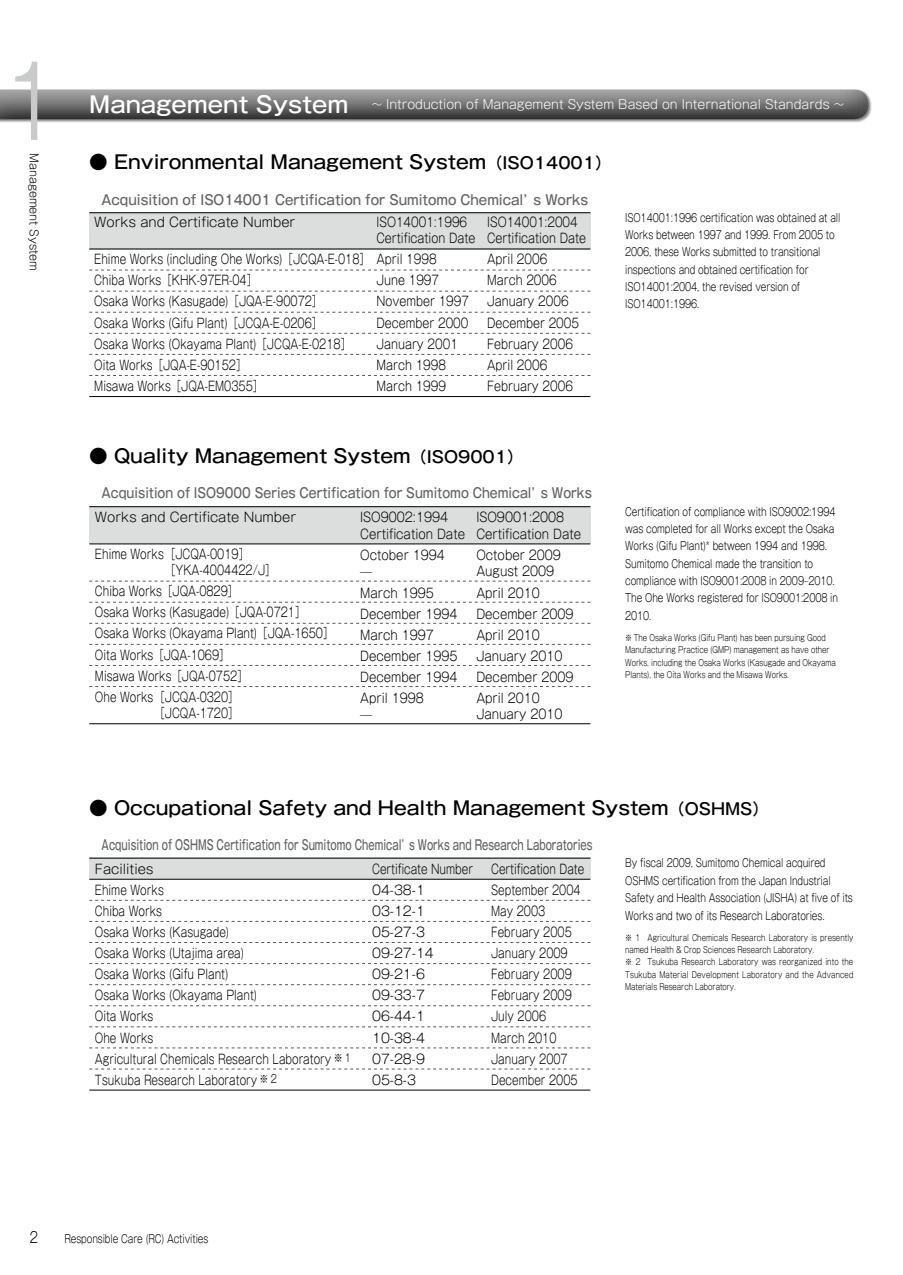
<style>
.page{position:relative;width:903px;height:1275px;background:#fff}
.page>*{position:absolute;margin:0;border:0;box-sizing:border-box;transform-origin:0 0}
.t1{font:300 99.23px "Gothic MB101 Pr 6 N";color:#c9caca}
.t2{font:500 18.55px "Gothic MB101 Pr 6 N";color:#000}
.t3{font:300 14.88px "Gothic MB101 Pr 6 N";color:#000;scale:.8 1}
.t4{font:500 13.65px "Gothic MB101 Pr 6 N";color:#666464;scale:.67 1}
.t5{font:500 13.65px "Gothic MB101 Pr 6 N";color:#666464;scale:.84 1}
.t6{font:500 13.65px "Gothic MB101 Pr 6 N";color:#666464;scale:.9 1}
.t7{font:300 12.95px/21px "Gothic MB101 Pr 6 N";color:#000;scale:.8 1}
.t8{font:300 12.95px/21px "Gothic MB101 Pr 6 N";color:#000}
.t9{font:300 12.95px/21px "Gothic MB101 Pr 6 N";color:#000;scale:.9 1}
.t10{font:300 12.95px/21px "Gothic MB101 Pr 6 N";color:#000;scale:.85 1}
.t11{font:300 12.42px "Gothic MB101 Pr 6 N";color:#fff}
.t12{font:300 11.2px/17.3px "Gothic MB101 Pr 6 N";letter-spacing:-.01em;color:#000;scale:.8 1}
.t13{font:300 11.2px "Gothic MB101 Pr 6 N";letter-spacing:-.01em;color:#000}
.t14{font:300 8.75px/12.4px "Gothic MB101 Pr 6 N";letter-spacing:-.005em;color:#000;scale:.8 1}
.s1{font-weight:500;font-size:22.4px}
.s2{font-size:16.1px}
.s3{font-size:11.2px}
</style>
<div class="page">
<div style="left:0;top:88px;width:872px;height:34px;background:#a3a3a3"></div>
<svg style="left:0;top:88px;width:870px;height:32px"></svg>
<div style="left:89px;top:212px;width:501px;height:37px;background:#dcdddd"></div>
<div style="left:89px;top:506px;width:501px;height:37px;background:#dcdddd"></div>
<div style="left:89px;top:858px;width:501px;height:21px;background:#dcdddd"></div>
<hr style="left:89px;top:212px;width:501px;height:1px;background:#000">
<hr style="left:89px;top:858px;width:501px;height:1px;background:#000">
<hr style="left:89px;top:879px;width:501px;height:1px;background:#000">
<svg style="left:89px;top:900px;width:501px;height:1px"></svg>
<svg style="left:89px;top:921px;width:501px;height:1px"></svg>
<svg style="left:89px;top:942px;width:501px;height:1px"></svg>
<svg style="left:89px;top:963px;width:501px;height:1px"></svg>
<svg style="left:89px;top:984px;width:501px;height:1px"></svg>
<svg style="left:89px;top:1005px;width:501px;height:1px"></svg>
<svg style="left:89px;top:1026px;width:501px;height:1px"></svg>
<svg style="left:89px;top:1048px;width:501px;height:1px"></svg>
<svg style="left:89px;top:1069px;width:501px;height:1px"></svg>
<hr style="left:89px;top:1089px;width:501px;height:1px;background:#000">
<hr style="left:89px;top:248px;width:501px;height:1px;background:#000">
<svg style="left:89px;top:270px;width:501px;height:1px"></svg>
<svg style="left:89px;top:291px;width:501px;height:1px"></svg>
<svg style="left:89px;top:312px;width:501px;height:1px"></svg>
<svg style="left:89px;top:333px;width:501px;height:1px"></svg>
<svg style="left:89px;top:354px;width:501px;height:1px"></svg>
<svg style="left:89px;top:375px;width:501px;height:1px"></svg>
<hr style="left:89px;top:396px;width:501px;height:1px;background:#000">
<hr style="left:89px;top:543px;width:501px;height:1px;background:#000">
<svg style="left:89px;top:581px;width:501px;height:1px"></svg>
<svg style="left:89px;top:602px;width:501px;height:1px"></svg>
<svg style="left:89px;top:623px;width:501px;height:1px"></svg>
<svg style="left:89px;top:644px;width:501px;height:1px"></svg>
<svg style="left:89px;top:665px;width:501px;height:1px"></svg>
<svg style="left:89px;top:686px;width:501px;height:1px"></svg>
<hr style="left:89px;top:723px;width:501px;height:1px;background:#000">
<hr style="left:89px;top:506px;width:501px;height:1px;background:#000">
<h1 class="t1" style="left:-2px;top:20px;width:69px">1</h1>
<p class="t13" style="left:43px;top:153px;width:120px;rotate:90deg">Management System</p>
<p class="t11" style="left:89px;top:94px;width:757px"><span class="s1">Management System　</span>～ Introduction of Management System Based on International Standards ～</p>
<h2 class="t2" style="left:89px;top:147px;width:523px">● Environmental Management System<span class="s2">（ISO14001）</span></h2>
<p class="t6" style="left:102px;top:188px;width:542px">Acquisition of ISO14001 Certification for Sumitomo Chemical’ s Works</p>
<p class="t8" style="left:94px;top:211px;width:203px">Works and Certificate Number</p>
<p class="t7" style="left:94px;top:248px;width:346px">Ehime Works (including Ohe Works)［JCQA-E-018］Chiba Works［KHK-97ER-04］<br>Osaka Works (Kasugade)［JQA-E-90072］<br>Osaka Works (Gifu Plant)［JCQA-E-0206］<br>Osaka Works (Okayama Plant)［JCQA-E-0218］Oita Works［JQA-E-90152］<br>Misawa Works［JQA-EM0355］</p>
<p class="t10" style="left:377px;top:213px;width:118px;line-height:16.1px">ISO14001:1996<br>Certification Date</p>
<p class="t10" style="left:377px;top:248px;width:110px">April 1998<br>June 1997<br>November 1997<br>December 2000<br>January 2001<br>March 1998<br>March 1999</p>
<p class="t10" style="left:487px;top:213px;width:118px;line-height:16.1px">ISO14001:2004<br>Certification Date</p>
<p class="t10" style="left:487px;top:248px;width:110px">April 2006<br>March 2006<br>January 2006<br>December 2005<br>February 2006<br>April 2006<br>February 2006</p>
<h2 class="t2" style="left:89px;top:441px;width:435px">● Quality Management System<span class="s2">（ISO9001）</span></h2>
<p class="t5" style="left:102px;top:482px;width:585px">Acquisition of ISO9000 Series Certification for Sumitomo Chemical’ s Works</p>
<p class="t8" style="left:95px;top:505px;width:203px">Works and Certificate Number</p>
<p class="t7" style="left:165px;top:545px;width:140px;line-height:16.1px;text-indent:-70px">Ehime Works［JCQA-0019］［YKA-4004422/J］</p>
<p class="t7" style="left:95px;top:580px;width:300px">Chiba Works［JQA-0829］<br>Osaka Works (Kasugade)［JQA-0721］<br>Osaka Works (Okayama Plant)［JQA-1650］<br>Oita Works［JQA-1069］<br>Misawa Works［JQA-0752］<br>Ohe Works［JCQA-0320］</p>
<p class="t7" style="left:154px;top:701px;width:107px">［JCQA-1720］</p>
<p class="t9" style="left:360px;top:507px;width:118px;line-height:17.3px">ISO9002:1994<br>Certification Date</p>
<p class="t9" style="left:360px;top:546px;width:96px;line-height:16.1px">October 1994 —</p>
<p class="t9" style="left:360px;top:581px;width:110px">March 1995<br>December 1994<br>March 1997<br>December 1995<br>December 1994<br>April 1998</p>
<p class="t9" style="left:360px;top:702px;width:15px">—</p>
<p class="t9" style="left:476px;top:507px;width:118px;line-height:17.3px">ISO9001:2008<br>Certification Date</p>
<p class="t9" style="left:476px;top:546px;width:96px;line-height:16.1px">October 2009<br>August 2009</p>
<p class="t9" style="left:476px;top:581px;width:110px">April 2010<br>December 2009<br>April 2010<br>January 2010<br>December 2009<br>April 2010</p>
<p class="t9" style="left:476px;top:702px;width:97px">January 2010</p>
<p class="t12" style="left:625px;top:208px;width:271px">ISO14001:1996 certification was obtained at all Works between 1997 and 1999. From 2005 to 2006, these Works submitted to transitional inspections and obtained certification for ISO14001:2004, the revised version of ISO14001:1996.</p>
<p class="t12" style="left:625px;top:502px;width:268px">Certification of compliance with ISO9002:1994 was completed for all Works except the Osaka Works (Gifu Plant)* between 1994 and 1998.<br>Sumitomo Chemical made the transition to compliance with ISO9001:2008 in 2009–2010.<br>The Ohe Works registered for ISO9001:2008 in 2010.</p>
<p class="t14" style="left:625px;top:630px;width:265px">※ The Osaka Works (Gifu Plant) has been pursuing Good Manufacturing Practice (GMP) management as have other Works, including the Osaka Works (Kasugade and Okayama Plants), the Oita Works and the Misawa Works.</p>
<h2 class="t2" style="left:89px;top:792px;width:681px">● Occupational Safety and Health Management System<span class="s2">（OSHMS）</span></h2>
<p class="t4" style="left:102px;top:833px;width:734px">Acquisition of OSHMS Certification for Sumitomo Chemical’ s Works and Research Laboratories</p>
<p class="t8" style="left:95px;top:857px;width:258px">Facilities<br>Ehime Works<br>Chiba Works<br>Osaka Works (Kasugade)<br>Osaka Works (Utajima area)<br>Osaka Works (Gifu Plant)<br>Osaka Works (Okayama Plant)<br>Oita Works<br>Ohe Works<br>Agricultural Chemicals Research Laboratory <span class="s3">※ 1<br></span>Tsukuba Research Laboratory <span class="s3">※ 2</span></p>
<p class="t7" style="left:372px;top:857px;width:128px">Certificate Number<br>04-38-1<br>03-12-1<br>05-27-3<br>09-27-14<br>09-21-6<br>09-33-7<br>06-44-1<br>10-38-4<br>07-28-9<br>05-8-3</p>
<p class="t7" style="left:491px;top:857px;width:118px">Certification Date<br>September 2004<br>May 2003<br>February 2005<br>January 2009<br>February 2009<br>February 2009<br>July 2006<br>March 2010<br>January 2007<br>December 2005</p>
<p class="t12" style="left:625px;top:854px;width:286px">By fiscal 2009, Sumitomo Chemical acquired OSHMS certification from the Japan Industrial Safety and Health Association (JISHA) at five of its Works and two of its Research Laboratories.</p>
<p class="t14" style="left:625px;top:930px;width:287px">※ 1　Agricultural Chemicals Research Laboratory is presently named Health &amp; Crop Sciences Research Laboratory.<br>※ 2　Tsukuba Research Laboratory was reorganized into the Tsukuba Material Development Laboratory and the Advanced Materials Research Laboratory.</p>
<h3 class="t3" style="left:30px;top:1225px;width:12px">2</h3>
<p class="t12" style="left:64px;top:1229px;width:181px">Responsible Care (RC) Activities</p>
</div>
